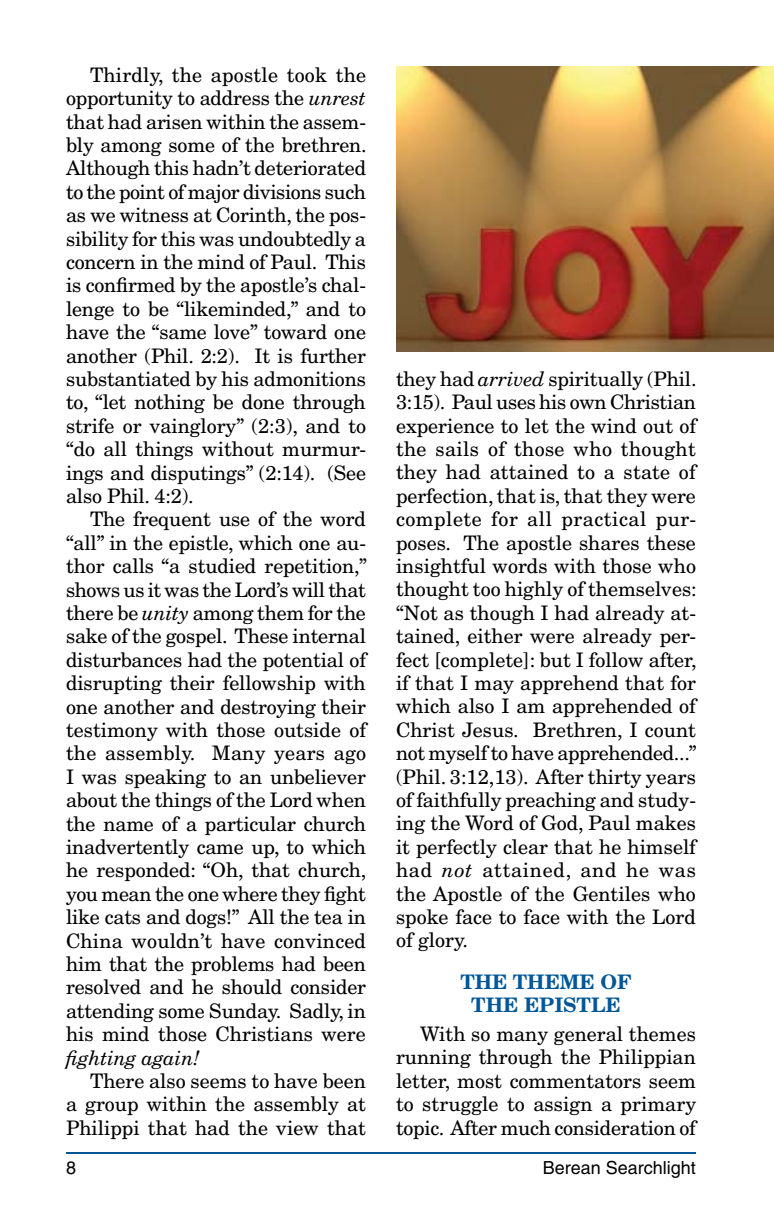
<style>
.page{position:relative;width:774px;height:1224px;background:#fff}
.page>*{position:absolute;margin:0;border:0;box-sizing:border-box;transform-origin:0 0}
.t1{font:20px/23.4px "New Century Schlbk";color:#000;text-align:justify}
.t2{font:700 20px/23.4px "New Century Schlbk";color:#005798;text-align:center}
.t3{font:italic 20px "New Century Schlbk";letter-spacing:-.01em;color:#000}
.t4{font:18px "Helvetica";color:#000}
.s1{font-style:italic}
</style>
<div class="page">
<hr style="left:66px;top:1152px;width:630px;height:2px;background:#005798">
<img style="left:396px;top:66px;width:378px;height:286px">
<p class="t1" style="left:66px;top:63px;width:302px;text-indent:24px">Thirdly, the apostle took the opportunity to address the <span class="s1">unrest </span>that had arisen within the assem&shy;bly among some of the brethren.<br>Although this hadn’t deteriorated to the point of major divisions such as we witness at Corinth, the pos&shy;sibility for this was undoubtedly a concern in the mind of Paul. This is confirmed by the apostle’s chal&shy;lenge to be “likeminded,” and to have the “same love” toward one another (Phil. 2:2). It is further substantiated by his admonitions to, “let nothing be done through strife or vainglory” (2:3), and to “do all things without murmur&shy;ings and disputings” (2:14). (See also Phil. 4:2).</p>
<p class="t1" style="left:66px;top:508px;width:302px;text-indent:24px">The frequent use of the word “all” in the epistle, which one au&shy;thor calls “a studied repetition,” shows us it was the Lord’s will that there be <span class="s1">unity</span> among them for the sake of the gospel. These internal disturbances had the potential of disrupting their fellowship with one another and destroying their testimony with those outside of the assembly. Many years ago I was speaking to an unbeliever about the things of the Lord when the name of a particular church inadvertently came up, to which he responded: “Oh, that church, you mean the one where they fight like cats and dogs!” All the tea in China wouldn’t have convinced him that the problems had been resolved and he should consider attending some Sunday. Sadly, in his mind those Christians were</p>
<p class="t3" style="left:66px;top:1046px;width:136px">fighting again!</p>
<p class="t1" style="left:66px;top:1069px;width:302px;text-indent:24px">There also seems to have been a group within the assembly at Philippi that had the view that</p>
<p class="t1" style="left:396px;top:367px;width:302px">they had <span class="s1">arrived</span> spiritually (Phil.<br>3:15). Paul uses his own Christian experience to let the wind out of the sails of those who thought they had attained to a state of perfection, that is, that they were complete for all practical pur&shy;poses. The apostle shares these insightful words with those who thought too highly of themselves: “Not as though I had already at&shy;tained, either were already per&shy;fect [complete]: but I follow after, if that I may apprehend that for which also I am apprehended of Christ Jesus. Brethren, I count not myself to have apprehended...” (Phil. 3:12,13). After thirty years of faithfully preaching and study&shy;ing the Word of God, Paul makes it perfectly clear that he himself had <span class="s1">not</span> attained, and he was the Apostle of the Gentiles who spoke face to face with the Lord of glory.</p>
<p class="t2" style="left:460px;top:970px;width:173px">THE THEME OF<br>THE EPISTLE</p>
<p class="t1" style="left:396px;top:1022px;width:302px;text-indent:24px">With so many general themes running through the Philippian letter, most commentators seem to struggle to assign a primary topic. After much consideration of</p>
<p class="t4" style="left:543px;top:1157px;width:155px">Berean Searchlight</p>
</div>
